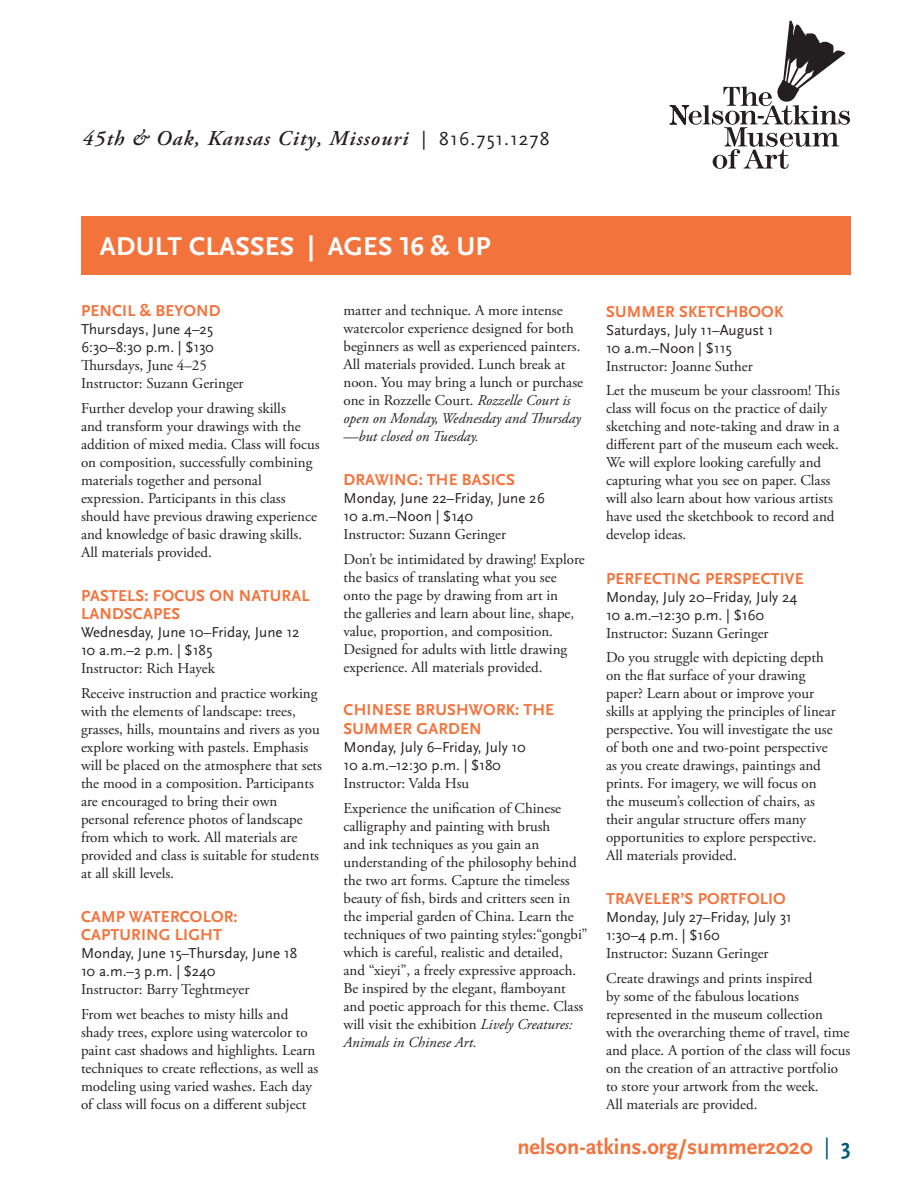
<style>
.page{position:relative;width:918px;height:1188px;background:#fff}
.page>*{position:absolute;margin:0;border:0;box-sizing:border-box;transform-origin:0 0}
.t1{font:700 27px "Scala Sans OT";letter-spacing:.01em;color:#fff}
.t2{font:700 22.5px "Scala Sans OT";color:#f3733d}
.t3{font:italic 600 21px "Adobe Garamond Pro";letter-spacing:.055em;color:#231f20}
.t4{font:700 16.5px/18.8px "Scala Sans OT";letter-spacing:.01em;color:#f3733d}
.t5{font:15px/18px "Adobe Garamond Pro";color:#231f20}
.t6{font:15px "Scala Sans OT";color:#231f20}
.s1{font-family:"Scala Sans OT";font-weight:400;font-style:normal;font-size:19.5px}
.s2{font-style:italic}
.s3{font-weight:400;color:#015a7a}
.s4{color:#015a7a}
</style>
<div class="page">
<div style="left:81px;top:216px;width:769px;height:58px;background:#f3733d"></div>
<svg style="left:670px;top:21px;width:180px;height:148px"></svg>
<p class="t3" style="left:83px;top:127px;width:468px">45th &amp; Oak, Kansas City, Missouri <span class="s1">| 816.751.1278</span></p>
<p class="t1" style="left:100px;top:231px;width:392px">ADULT CLASSES | AGES 16 &amp; UP</p>
<p class="t4" style="left:81px;top:302px;width:141px">PENCIL &amp; BEYOND</p>
<p class="t6" style="left:81px;top:322px;width:133px">Thursdays, June 4–25</p>
<p class="t6" style="left:81px;top:340px;width:135px">6:30–8:30 p.m. | $130</p>
<p class="t5" style="left:81px;top:357px;width:127px">Thursdays, June 4–25</p>
<p class="t5" style="left:81px;top:375px;width:164px">Instructor: Suzann Geringer</p>
<p class="t5" style="left:81px;top:400px;width:240px">Further develop your drawing skills<br>and transform your drawings with the addition of mixed media. Class will focus on composition, successfully combining materials together and personal expression. Participants in this class should have previous drawing experience and knowledge of basic drawing skills.<br>All materials provided.</p>
<p class="t4" style="left:81px;top:586px;width:230px">PASTELS: FOCUS ON NATURAL<br>LANDSCAPES</p>
<p class="t6" style="left:81px;top:625px;width:220px">Wednesday, June 10–Friday, June 12</p>
<p class="t6" style="left:81px;top:643px;width:133px">10 a.m.–2 p.m. | $185</p>
<p class="t5" style="left:81px;top:660px;width:136px">Instructor: Rich Hayek</p>
<p class="t5" style="left:81px;top:685px;width:243px">Receive instruction and practice working with the elements of landscape: trees, grasses, hills, mountains and rivers as you explore working with pastels. Emphasis will be placed on the atmosphere that sets the mood in a composition. Participants are encouraged to bring their own personal reference photos of landscape from which to work. All materials are provided and class is suitable for students at all skill levels.</p>
<p class="t4" style="left:81px;top:907px;width:158px">CAMP WATERCOLOR:<br>CAPTURING LIGHT</p>
<p class="t6" style="left:81px;top:946px;width:218px">Monday, June 15–Thursday, June 18</p>
<p class="t6" style="left:81px;top:964px;width:136px">10 a.m.–3 p.m. | $240</p>
<p class="t5" style="left:81px;top:981px;width:170px">Instructor: Barry Teghtmeyer</p>
<p class="t5" style="left:81px;top:1006px;width:239px">From wet beaches to misty hills and shady trees, explore using watercolor to paint cast shadows and highlights. Learn techniques to create reflections, as well as modeling using varied washes. Each day of class will focus on a different subject</p>
<p class="t5" style="left:344px;top:302px;width:241px">matter and technique. A more intense watercolor experience designed for both beginners as well as experienced painters.<br>All materials provided. Lunch break at noon. You may bring a lunch or purchase one in Rozzelle Court. <span class="s2">Rozzelle Court is open on Monday, Wednesday and Thursday —but closed on Tuesday.</span></p>
<p class="t4" style="left:344px;top:470px;width:173px">DRAWING: THE BASICS</p>
<p class="t6" style="left:344px;top:490px;width:203px">Monday, June 22–Friday, June 26</p>
<p class="t6" style="left:344px;top:508px;width:131px">10 a.m.–Noon | $140</p>
<p class="t5" style="left:344px;top:526px;width:164px">Instructor: Suzann Geringer</p>
<p class="t5" style="left:344px;top:550px;width:243px">Don’t be intimidated by drawing! Explore the basics of translating what you see onto the page by drawing from art in<br>the galleries and learn about line, shape, value, proportion, and composition.<br>Designed for adults with little drawing experience. All materials provided.</p>
<p class="t4" style="left:344px;top:701px;width:212px">CHINESE BRUSHWORK: THE<br>SUMMER GARDEN</p>
<p class="t6" style="left:344px;top:739px;width:184px">Monday, July 6–Friday, July 10</p>
<p class="t6" style="left:344px;top:757px;width:159px">10 a.m.–12:30 p.m. | $180</p>
<p class="t5" style="left:344px;top:775px;width:127px">Instructor: Valda Hsu</p>
<p class="t5" style="left:344px;top:799px;width:246px">Experience the unification of Chinese calligraphy and painting with brush<br>and ink techniques as you gain an understanding of the philosophy behind the two art forms. Capture the timeless beauty of fish, birds and critters seen in the imperial garden of China. Learn the techniques of two painting styles:“gongbi” which is careful, realistic and detailed, and “xieyi”, a freely expressive approach.<br>Be inspired by the elegant, flamboyant and poetic approach for this theme. Class will visit the exhibition <span class="s2">Lively Creatures:<br>Animals in Chinese Art.</span></p>
<p class="t4" style="left:606px;top:302px;width:179px">SUMMER SKETCHBOOK</p>
<p class="t6" style="left:606px;top:322px;width:169px">Saturdays, July 11–August 1</p>
<p class="t6" style="left:606px;top:340px;width:127px">10 a.m.–Noon | $115</p>
<p class="t5" style="left:606px;top:357px;width:148px">Instructor: Joanne Suther</p>
<p class="t5" style="left:606px;top:382px;width:235px">Let the museum be your classroom! This class will focus on the practice of daily sketching and note-taking and draw in a different part of the museum each week.<br>We will explore looking carefully and capturing what you see on paper. Class will also learn about how various artists have used the sketchbook to record and develop ideas.</p>
<p class="t4" style="left:606px;top:569px;width:199px">PERFECTING PERSPECTIVE</p>
<p class="t6" style="left:606px;top:589px;width:193px">Monday, July 20–Friday, July 24</p>
<p class="t6" style="left:606px;top:607px;width:160px">10 a.m.–12:30 p.m. | $160</p>
<p class="t5" style="left:606px;top:624px;width:164px">Instructor: Suzann Geringer</p>
<p class="t5" style="left:606px;top:649px;width:231px">Do you struggle with depicting depth on the flat surface of your drawing paper? Learn about or improve your skills at applying the principles of linear perspective. You will investigate the use of both one and two-point perspective as you create drawings, paintings and prints. For imagery, we will focus on the museum’s collection of chairs, as their angular structure offers many opportunities to explore perspective.<br>All materials provided.</p>
<p class="t4" style="left:606px;top:889px;width:181px">TRAVELER’S PORTFOLIO</p>
<p class="t6" style="left:606px;top:909px;width:187px">Monday, July 27–Friday, July 31</p>
<p class="t6" style="left:606px;top:927px;width:115px">1:30–4 p.m. | $160</p>
<p class="t5" style="left:606px;top:945px;width:164px">Instructor: Suzann Geringer</p>
<p class="t5" style="left:606px;top:969px;width:246px">Create drawings and prints inspired<br>by some of the fabulous locations represented in the museum collection with the overarching theme of travel, time and place. A portion of the class will focus on the creation of an attractive portfolio to store your artwork from the week.<br>All materials are provided.</p>
<p class="t2" style="left:517px;top:1134px;width:335px">nelson-atkins.org/summer2020 <span class="s3">|</span> <span class="s4">3</span></p>
</div>
